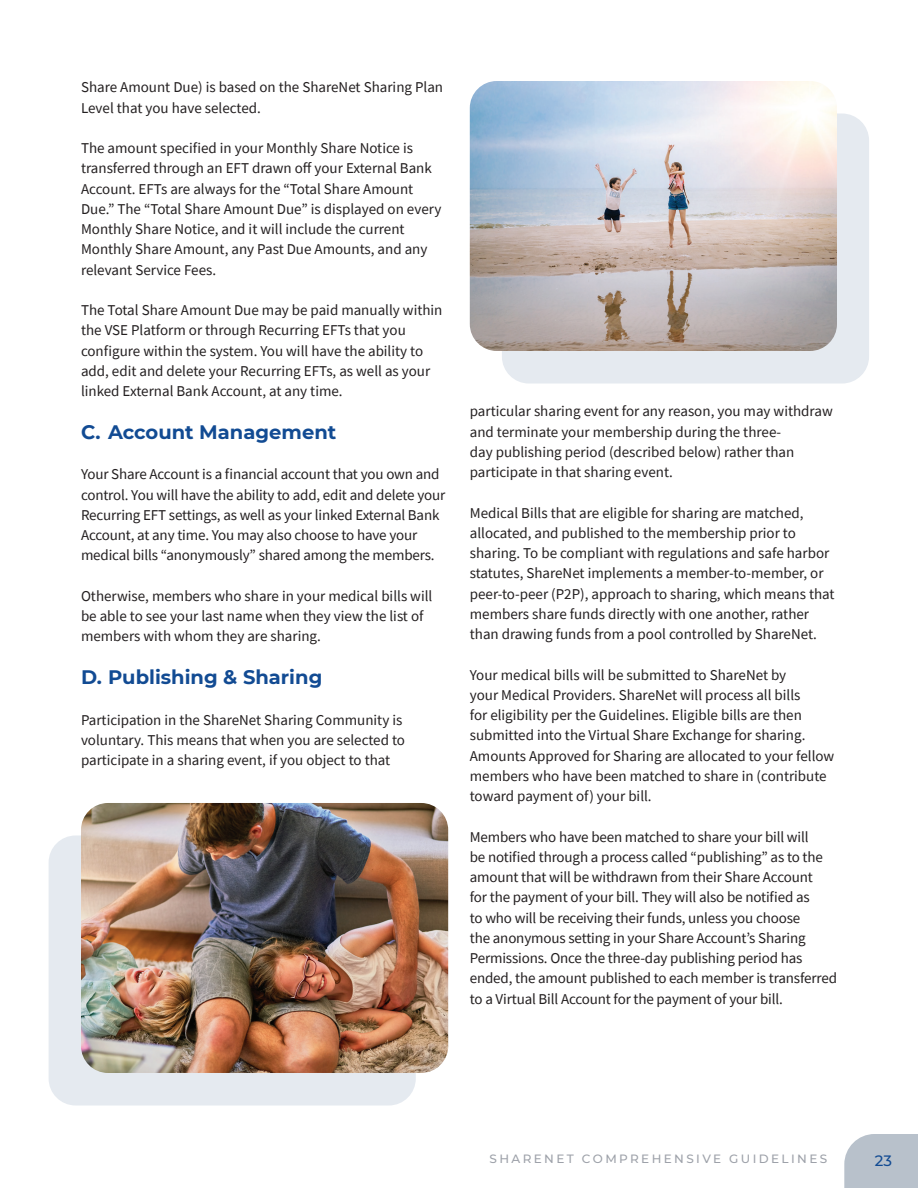
<style>
.page{position:relative;width:918px;height:1188px;background:#fff}
.page>*{position:absolute;margin:0;border:0;box-sizing:border-box;transform-origin:0 0}
.t1{font:700 19.5px "Montserrat";color:#124b93}
.t2{font:15px/20.2px "Source Sans Pro";color:#231f20}
.t3{font:500 15px "Montserrat";color:#124b93}
.t4{font:500 12px "Montserrat";letter-spacing:.2em;color:#9da1a9}
</style>
<div class="page">
<div style="left:844px;top:1134px;width:74px;height:54px;background:#b8c1cb"></div>
<div style="left:49px;top:836px;width:367px;height:270px;background:#e5eaf0;border-radius:27px"></div>
<img style="left:81px;top:803px;width:367px;height:270px">
<div style="left:502px;top:114px;width:367px;height:270px;background:#e5eaf0;border-radius:27px"></div>
<img style="left:470px;top:81px;width:367px;height:270px">
<p class="t2" style="left:81px;top:77px;width:364px">Share Amount Due) is based on the ShareNet Sharing Plan<br>Level that you have selected.</p>
<p class="t2" style="left:81px;top:138px;width:362px">The amount specified in your Monthly Share Notice is transferred through an EFT drawn off your External Bank Account. EFTs are always for the “Total Share Amount Due.” The “Total Share Amount Due” is displayed on every Monthly Share Notice, and it will include the current Monthly Share Amount, any Past Due Amounts, and any relevant Service Fees.</p>
<p class="t2" style="left:81px;top:300px;width:363px">The Total Share Amount Due may be paid manually within the VSE Platform or through Recurring EFTs that you configure within the system. You will have the ability to add, edit and delete your Recurring EFTs, as well as your linked External Bank Account, at any time.</p>
<h1 class="t1" style="left:81px;top:418px;width:257px">C. Account Management</h1>
<p class="t2" style="left:81px;top:464px;width:366px">Your Share Account is a financial account that you own and control. You will have the ability to add, edit and delete your Recurring EFT settings, as well as your linked External Bank Account, at any time. You may also choose to have your medical bills “anonymously” shared among the members.</p>
<p class="t2" style="left:81px;top:586px;width:353px">Otherwise, members who share in your medical bills will be able to see your last name when they view the list of members with whom they are sharing.</p>
<h1 class="t1" style="left:81px;top:663px;width:243px">D. Publishing &amp; Sharing</h1>
<p class="t2" style="left:81px;top:709px;width:326px">Participation in the ShareNet Sharing Community is voluntary. This means that when you are selected to participate in a sharing event, if you object to that</p>
<p class="t2" style="left:470px;top:401px;width:365px">particular sharing event for any reason, you may withdraw and terminate your membership during the three-<br>day publishing period (described below) rather than participate in that sharing event.</p>
<p class="t2" style="left:470px;top:502px;width:366px">Medical Bills that are eligible for sharing are matched, allocated, and published to the membership prior to sharing. To be compliant with regulations and safe harbor statutes, ShareNet implements a member-to-member, or peer-to-peer (P2P), approach to sharing, which means that members share funds directly with one another, rather than drawing funds from a pool controlled by ShareNet.</p>
<p class="t2" style="left:470px;top:664px;width:366px">Your medical bills will be submitted to ShareNet by<br>your Medical Providers. ShareNet will process all bills<br>for eligibility per the Guidelines. Eligible bills are then submitted into the Virtual Share Exchange for sharing.<br>Amounts Approved for Sharing are allocated to your fellow members who have been matched to share in (contribute toward payment of) your bill.</p>
<p class="t2" style="left:470px;top:826px;width:369px">Members who have been matched to share your bill will<br>be notified through a process called “publishing” as to the amount that will be withdrawn from their Share Account<br>for the payment of your bill. They will also be notified as<br>to who will be receiving their funds, unless you choose<br>the anonymous setting in your Share Account’s Sharing Permissions. Once the three-day publishing period has ended, the amount published to each member is transferred to a Virtual Bill Account for the payment of your bill.</p>
<p class="t4" style="left:490px;top:1150px;width:339px">SHARENET COMPREHENSIVE GUIDELINES</p>
<p class="t3" style="left:875px;top:1150px;width:19px">23</p>
</div>
